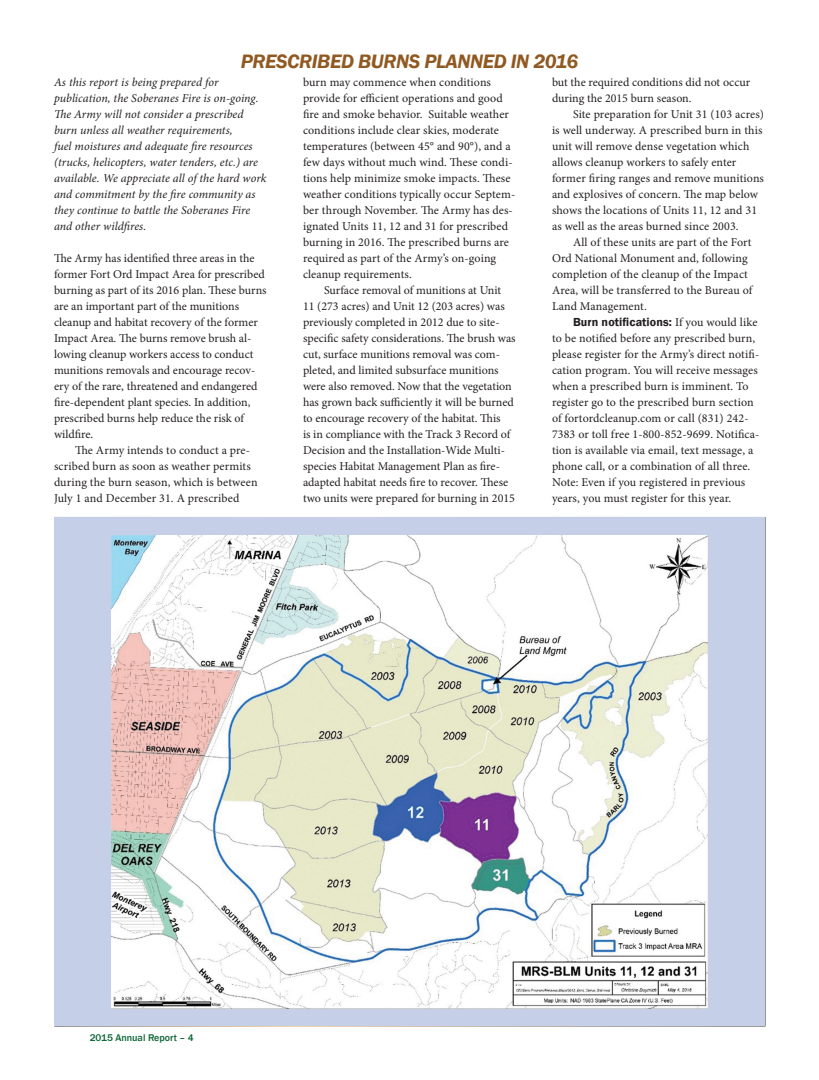
<style>
.page{position:relative;width:819px;height:1080px;background:#fff}
.page>*{position:absolute;margin:0;border:0;box-sizing:border-box;transform-origin:0 0}
.Head_20{font:italic 600 20px "Franklin Gothic";letter-spacing:-.02em;color:#905921}
.Body_text{font:12px/16px "Minion Pro";letter-spacing:.005em;color:#231f20}
.Body_text_no_indent{font:12px/16px "Minion Pro";letter-spacing:-.005em;color:#231f20}
.Body_text-2{font:italic 12px/16px "Minion Pro";color:#231f20}
.t1{font:500 10px "Franklin Gothic";color:#0f6536}
.s1{font-family:"Franklin Gothic";font-weight:600}
</style>
<div class="page">
<div style="left:54px;top:517px;width:711px;height:509px;background:#c6cfe8"></div>
<img style="left:112px;top:536px;width:595px;height:472px">
<p class="Head_20" style="left:241px;top:48px;width:339px">PRESCRIBED BURNS PLANNED IN 2016</p>
<p class="Body_text" style="left:552px;top:74px;width:200px">but the required conditions did not occur during the 2015 burn season.</p>
<p class="Body_text" style="left:552px;top:106px;width:214px;text-indent:21px">Site preparation for Unit 31 (103 acres) is well underway. A prescribed burn in this unit will remove dense vegetation which allows cleanup workers to safely enter former firing ranges and remove munitions and explosives of concern. The map below shows the locations of Units 11, 12 and 31 as well as the areas burned since 2003.</p>
<p class="Body_text" style="left:552px;top:234px;width:202px;text-indent:21px">All of these units are part of the Fort Ord National Monument and, following completion of the cleanup of the Impact Area, will be transferred to the Bureau of Land Management.</p>
<p class="Body_text" style="left:552px;top:314px;width:209px;text-indent:21px"><span class="s1">Burn notifications:</span> If you would like to be notified before any prescribed burn, please register for the Army’s direct notifi&shy;cation program. You will receive messages when a prescribed burn is imminent. To register go to the prescribed burn section of fortordcleanup.com or call (831) 242- 7383 or toll free 1-800-852-9699. Notifica&shy;tion is available via email, text message, a phone call, or a combination of all three.<br>Note: Even if you registered in previous years, you must register for this year.</p>
<p class="Body_text-2" style="left:54px;top:74px;width:214px">As this report is being prepared for publication, the Soberanes Fire is on-going.<br>The Army will not consider a prescribed burn unless all weather requirements,<br>fuel moistures and adequate fire resources (trucks, helicopters, water tenders, etc.) are available. We appreciate all of the hard work and commitment by the fire community as they continue to battle the Soberanes Fire and other wildfires.</p>
<p class="Body_text_no_indent" style="left:54px;top:250px;width:214px">The Army has identified three areas in the former Fort Ord Impact Area for prescribed burning as part of its 2016 plan. These burns are an important part of the munitions cleanup and habitat recovery of the former Impact Area. The burns remove brush al&shy;lowing cleanup workers access to conduct munitions removals and encourage recov&shy;ery of the rare, threatened and endangered fire-dependent plant species. In addition, prescribed burns help reduce the risk of wildfire.</p>
<p class="Body_text" style="left:54px;top:442px;width:205px;text-indent:21px">The Army intends to conduct a pre&shy;scribed burn as soon as weather permits during the burn season, which is between July 1 and December 31. A prescribed</p>
<p class="Body_text" style="left:303px;top:74px;width:214px">burn may commence when conditions provide for efficient operations and good fire and smoke behavior. Suitable weather conditions include clear skies, moderate temperatures (between 45° and 90°), and a few days without much wind. These condi&shy;tions help minimize smoke impacts. These weather conditions typically occur Septem&shy;ber through November. The Army has des&shy;ignated Units 11, 12 and 31 for prescribed burning in 2016. The prescribed burns are required as part of the Army’s on-going cleanup requirements.</p>
<p class="Body_text" style="left:303px;top:282px;width:214px;text-indent:21px">Surface removal of munitions at Unit 11 (273 acres) and Unit 12 (203 acres) was previously completed in 2012 due to site&shy;specific safety considerations. The brush was cut, surface munitions removal was com&shy;pleted, and limited subsurface munitions were also removed. Now that the vegetation has grown back sufficiently it will be burned to encourage recovery of the habitat. This<br>is in compliance with the Track 3 Record of Decision and the Installation-Wide Multi&shy;species Habitat Management Plan as fire&shy;adapted habitat needs fire to recover. These two units were prepared for burning in 2015</p>
<p class="t1" style="left:90px;top:1031px;width:105px">2015 Annual Report – 4</p>
</div>
